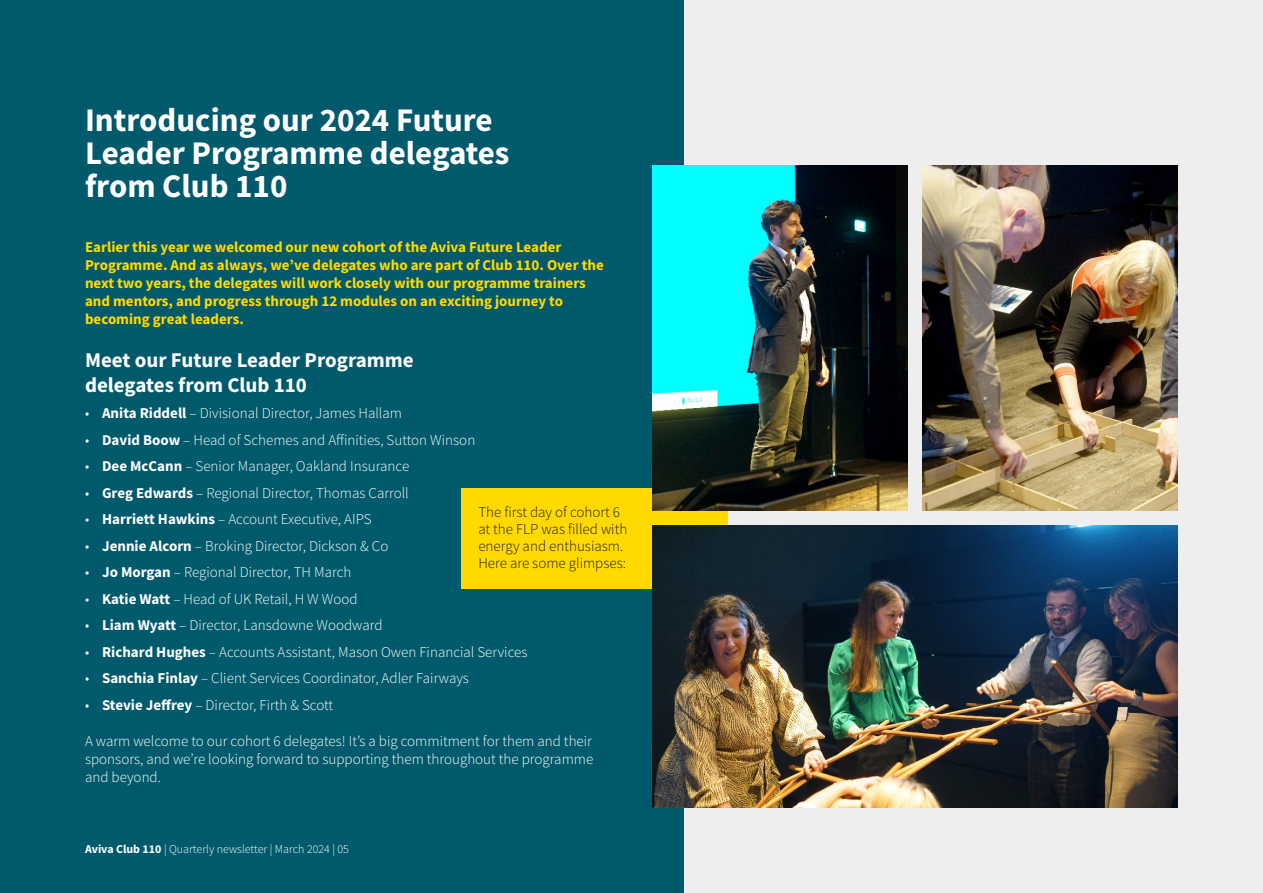
<style>
.page{position:relative;width:1263px;height:893px;background:#fff}
.page>*{position:absolute;margin:0;border:0;box-sizing:border-box;transform-origin:0 0}
.Heading_1{font:700 33px/33px "Source Sans Pro";color:#fff}
.Heading_2{font:700 21px/25.2px "Source Sans Pro";color:#fff}
.t1{font:300 15px/18px "Source Sans Pro";color:#fff;text-align:justify}
.t2{font:700 15px/18px "Source Sans Pro";color:#ffd900}
.t3{font:300 15px/17.2px "Source Sans Pro";color:#231f20}
.t4{font:300 12px "Source Sans Pro";color:#fff}
.s1{font-weight:700}
</style>
<div class="page">
<div style="left:0;top:0;width:685px;height:893px;background:#005a6c"></div>
<div style="left:685px;top:0;width:578px;height:893px;background:#eee"></div>
<div style="left:461px;top:488px;width:267px;height:101px;background:#ffd900"></div>
<img style="left:653px;top:166px;width:255px;height:345px">
<img style="left:923px;top:166px;width:255px;height:345px">
<img style="left:653px;top:526px;width:525px;height:282px">
<p class="Heading_1" style="left:85px;top:103px;width:426px">Introducing our 2024 Future<br>Leader Programme delegates from Club 110</p>
<p class="t2" style="left:85px;top:237px;width:520px">Earlier this year we welcomed our new cohort of the Aviva Future Leader Programme. And as always, we’ve delegates who are part of Club 110. Over the next two years, the delegates will work closely with our programme trainers and mentors, and progress through 12 modules on an exciting journey to becoming great leaders.</p>
<p class="Heading_2" style="left:85px;top:347px;width:330px">Meet our Future Leader Programme delegates from Club 110</p>
<p class="t1" style="left:85px;top:404px;width:318px">• <span class="s1">Anita Riddell</span> – Divisional Director, James Hallam</p>
<p class="t1" style="left:85px;top:431px;width:392px">• <span class="s1">David Boow</span> – Head of Schemes and Affinities, Sutton Winson</p>
<p class="t1" style="left:85px;top:457px;width:326px">• <span class="s1">Dee McCann</span> – Senior Manager, Oakland Insurance</p>
<p class="t1" style="left:85px;top:484px;width:325px">• <span class="s1">Greg Edwards</span> – Regional Director, Thomas Carroll</p>
<p class="t1" style="left:85px;top:510px;width:288px">• <span class="s1">Harriett Hawkins</span> – Account Executive, AIPS</p>
<p class="t1" style="left:85px;top:537px;width:305px">• <span class="s1">Jennie Alcorn</span> – Broking Director, Dickson &amp; Co</p>
<p class="t1" style="left:85px;top:563px;width:268px">• <span class="s1">Jo Morgan</span> – Regional Director, TH March</p>
<p class="t1" style="left:85px;top:590px;width:274px">• <span class="s1">Katie Watt</span> – Head of UK Retail, H W Wood</p>
<p class="t1" style="left:85px;top:616px;width:299px">• <span class="s1">Liam Wyatt</span> – Director, Lansdowne Woodward</p>
<p class="t1" style="left:85px;top:643px;width:444px">• <span class="s1">Richard Hughes</span> – Accounts Assistant, Mason Owen Financial Services</p>
<p class="t1" style="left:85px;top:669px;width:385px">• <span class="s1">Sanchia Finlay</span> – Client Services Coordinator, Adler Fairways</p>
<p class="t1" style="left:85px;top:696px;width:250px">• <span class="s1">Stevie Jeffrey</span> – Director, Firth &amp; Scott</p>
<p class="t1" style="left:85px;top:732px;width:510px">A warm welcome to our cohort 6 delegates! It’s a big commitment for them and their sponsors, and we’re looking forward to supporting them throughout the programme and beyond.</p>
<p class="t3" style="left:478px;top:503px;width:150px">The first day of cohort 6 at the FLP was filled with energy and enthusiasm.<br>Here are some glimpses:</p>
<p class="t4" style="left:85px;top:842px;width:265px"><span class="s1">Aviva Club 110</span> | Quarterly newsletter | March 2024 | 05</p>
</div>
